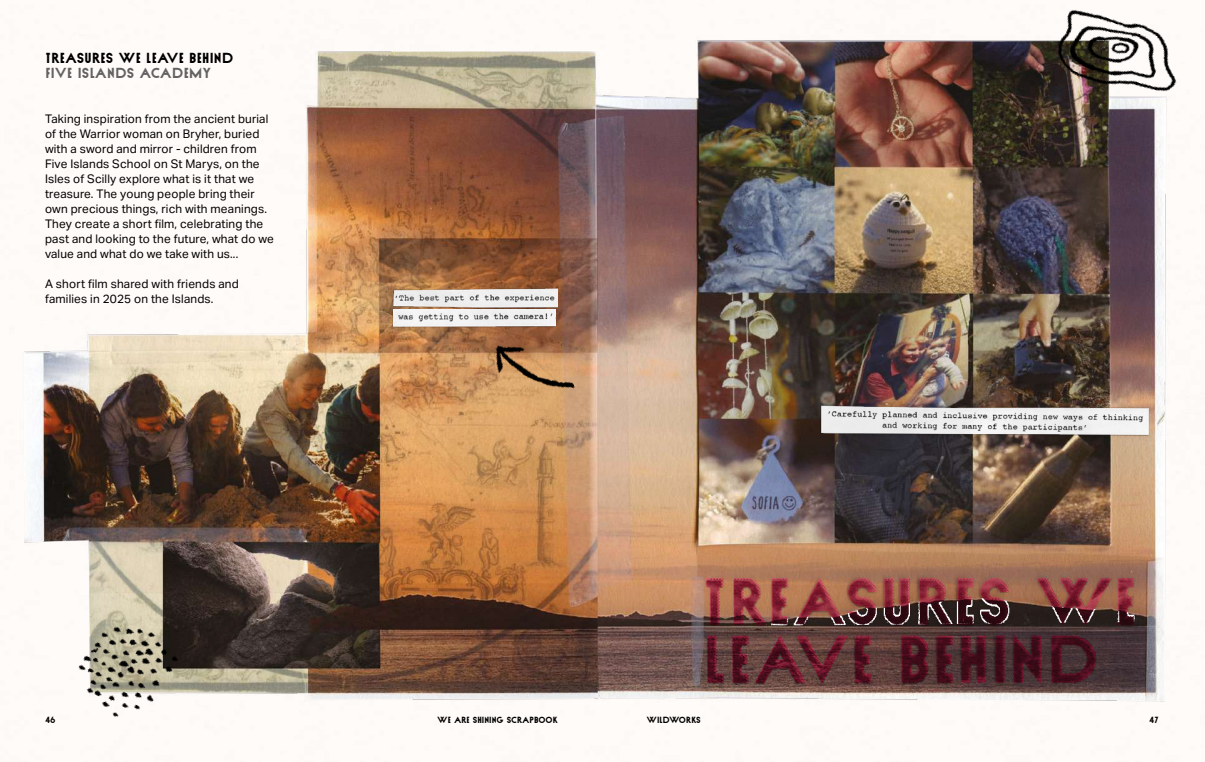
<style>
.page{position:relative;width:1205px;height:762px;background:#fff}
.page>*{position:absolute;margin:0;border:0;box-sizing:border-box;transform-origin:0 0}
.t1{font:16.25px "Nord";letter-spacing:.01em;color:#000}
.t2{font:16.25px "Nord";letter-spacing:.01em;color:#646363}
.t3{font:11.88px/15px "Aktiv Grotesk";letter-spacing:.01em;color:#000}
.t4{font:10px "Nord";letter-spacing:.005em;color:#000}
</style>
<div class="page">
<img style="left:11px;top:28px;width:1175px;height:674px">
<svg style="left:707px;top:635px;width:389px;height:48px;background:#55292f"></svg>
<svg style="left:706px;top:578px;width:428px;height:47px;background:#9a5047"></svg>
<div style="left:392px;top:288px;width:166px;height:40px;background:#000;opacity:.3"></div>
<img style="left:390px;top:285px;width:167px;height:30px">
<img style="left:394px;top:309px;width:75px;height:17px">
<img style="left:811px;top:404px;width:358px;height:43px">
<img style="left:1035px;top:9px;width:151px;height:120px">
<img style="left:469px;top:303px;width:120px;height:129px">
<img style="left:53px;top:602px;width:160px;height:125px">
<img style="left:765px;top:598px;width:373px;height:28px">
<h1 class="t1" style="left:45px;top:49px;width:190px">TREASURES WE LEAVE BEHIND</h1>
<h1 class="t2" style="left:45px;top:64px;width:167px">FIVE ISLANDS ACADEMY</h1>
<p class="t3" style="left:45px;top:111px;width:231px">Taking inspiration from the ancient burial of the Warrior woman on Bryher, buried with a sword and mirror - children from Five Islands School on St Marys, on the Isles of Scilly explore what is it that we treasure. The young people bring their own precious things, rich with meanings.<br>They create a short film, celebrating the past and looking to the future, what do we value and what do we take with us...</p>
<p class="t3" style="left:45px;top:276px;width:195px">A short film shared with friends and families in 2025 on the Islands.</p>
<p class="t4" style="left:45px;top:714px;width:12px">46</p>
<p class="t4" style="left:437px;top:714px;width:122px">WE ARE SHINING SCRAPBOOK</p>
<p class="t4" style="left:646px;top:714px;width:56px">WILDWORKS</p>
<p class="t4" style="left:1149px;top:714px;width:11px">47</p>
</div>
